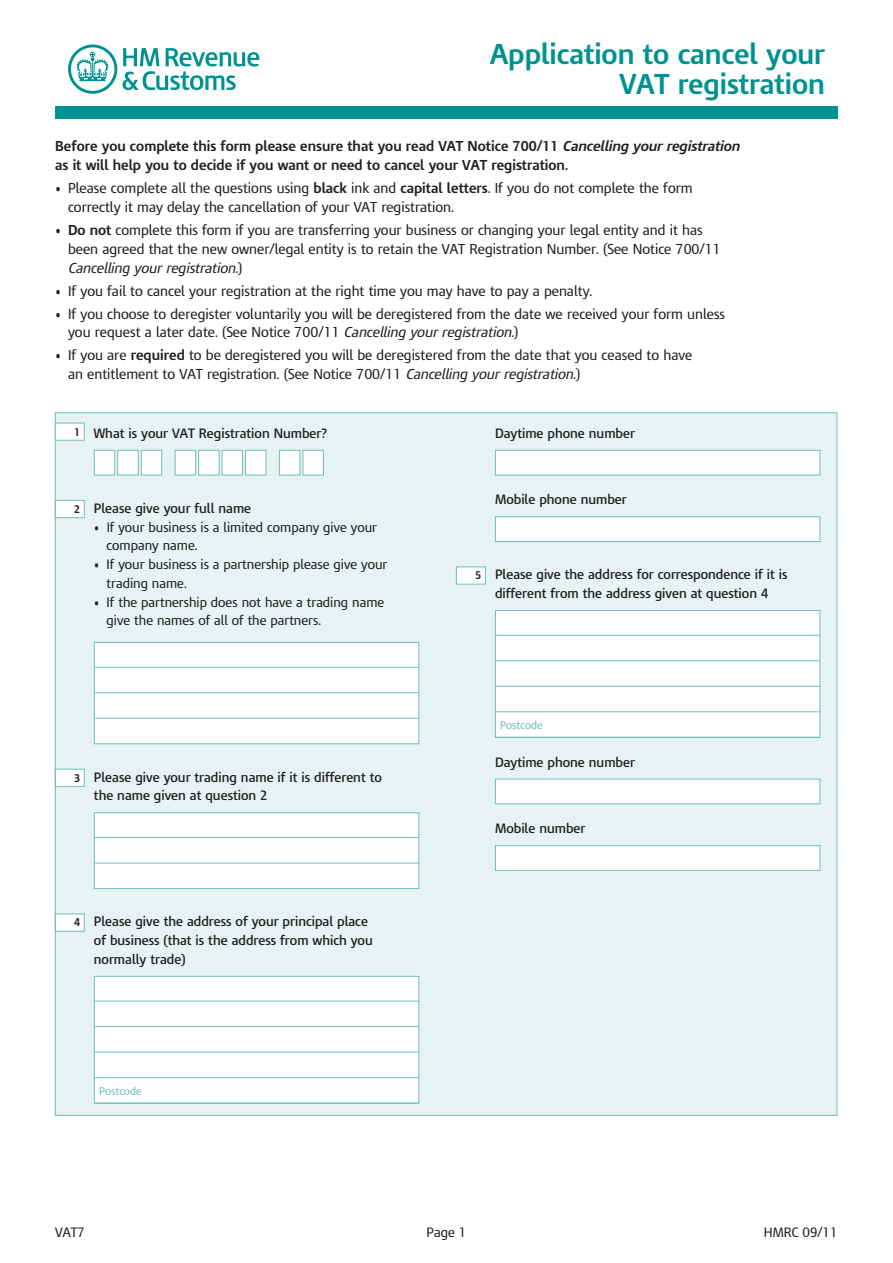
<style>
.page{position:relative;width:893px;height:1263px;background:#fff}
.page>*{position:absolute;margin:0;border:0;box-sizing:border-box;transform-origin:0 0}
.T01_A4_Title_single{font:700 27px/30px "HMRC Modena";color:#009290;text-align:right}
.T14_Bullets{font:13.5px/18.8px "HMRC Modena";color:#231f20}
.T15_Bullets__last{font:13.5px/18.8px "HMRC Modena";color:#231f20}
.T11_Bodytext{font:700 13.5px/18.8px "HMRC Modena";color:#231f20}
.T36_Bold_question_te{font:600 12.75px/18.8px "HMRC Modena";color:#231f20}
.T14_Bullets-2{font:12.75px/18.8px "HMRC Modena";color:#231f20}
.T15_Bullets__last-2{font:12.75px/18.8px "HMRC Modena";color:#231f20}
.T38_Regular_question{font:600 12.75px "HMRC Modena";color:#231f20}
.T71_EN_A4_Form_page{font:12.75px "HMRC Modena";color:#231f20}
.t1{font:10.5px "HMRC Modena";color:#6fbdbe}
.T35_Question_number{font:700 10.5px "HMRC Modena";color:#231f20}
.s1{font-style:italic}
.s2{font-weight:700}
</style>
<div class="page">
<svg style="left:68px;top:45px;width:191px;height:49px"></svg>
<div style="left:55px;top:106px;width:783px;height:13px;background:#009290"></div>
<div style="left:55px;top:413px;width:782px;height:702px;background:#e7f3f3"></div>
<div style="left:94px;top:450px;width:21px;height:25px;background:#fff;border:1px solid #6fbdbe"></div>
<div style="left:117px;top:450px;width:22px;height:25px;background:#fff;border:1px solid #6fbdbe"></div>
<div style="left:141px;top:450px;width:21px;height:25px;background:#fff;border:1px solid #6fbdbe"></div>
<div style="left:175px;top:450px;width:21px;height:25px;background:#fff;border:1px solid #6fbdbe"></div>
<div style="left:198px;top:450px;width:21px;height:25px;background:#fff;border:1px solid #6fbdbe"></div>
<div style="left:222px;top:450px;width:21px;height:25px;background:#fff;border:1px solid #6fbdbe"></div>
<div style="left:245px;top:450px;width:21px;height:25px;background:#fff;border:1px solid #6fbdbe"></div>
<div style="left:279px;top:450px;width:21px;height:25px;background:#fff;border:1px solid #6fbdbe"></div>
<div style="left:303px;top:450px;width:21px;height:25px;background:#fff;border:1px solid #6fbdbe"></div>
<div style="left:55px;top:500px;width:29px;height:18px;background:#fff"></div>
<div style="left:55px;top:500px;width:30px;height:18px;border:1px solid #6fbdbe"></div>
<div style="left:94px;top:642px;width:325px;height:102px;background:#fff"></div>
<hr style="left:94px;top:667px;width:325px;height:1px;background:#6fbdbe">
<hr style="left:94px;top:692px;width:325px;height:1px;background:#6fbdbe">
<hr style="left:94px;top:718px;width:325px;height:1px;background:#6fbdbe">
<div style="left:94px;top:642px;width:325px;height:102px;border:1px solid #6fbdbe"></div>
<div style="left:55px;top:769px;width:29px;height:17px;background:#fff"></div>
<div style="left:55px;top:769px;width:30px;height:18px;border:1px solid #6fbdbe"></div>
<div style="left:94px;top:813px;width:325px;height:75px;background:#fff"></div>
<hr style="left:94px;top:837px;width:325px;height:1px;background:#6fbdbe">
<hr style="left:94px;top:863px;width:325px;height:1px;background:#6fbdbe">
<div style="left:94px;top:812px;width:325px;height:77px;border:1px solid #6fbdbe"></div>
<div style="left:55px;top:914px;width:29px;height:17px;background:#fff"></div>
<div style="left:55px;top:913px;width:30px;height:18px;border:1px solid #6fbdbe"></div>
<div style="left:94px;top:976px;width:325px;height:127px;background:#fff"></div>
<hr style="left:94px;top:1001px;width:325px;height:1px;background:#6fbdbe">
<hr style="left:94px;top:1026px;width:325px;height:1px;background:#6fbdbe">
<hr style="left:94px;top:1052px;width:325px;height:1px;background:#6fbdbe">
<hr style="left:94px;top:1077px;width:325px;height:1px;background:#6fbdbe">
<hr style="left:94px;top:1103px;width:325px;height:1px;background:#6fbdbe">
<div style="left:94px;top:976px;width:325px;height:127px;border:1px solid #6fbdbe"></div>
<div style="left:495px;top:450px;width:325px;height:25px;background:#fff;border:1px solid #6fbdbe"></div>
<div style="left:495px;top:516px;width:325px;height:26px;background:#fff;border:1px solid #6fbdbe"></div>
<div style="left:456px;top:567px;width:29px;height:17px;background:#fff"></div>
<div style="left:456px;top:566px;width:30px;height:18px;border:1px solid #6fbdbe"></div>
<div style="left:495px;top:610px;width:325px;height:127px;background:#fff"></div>
<hr style="left:496px;top:635px;width:324px;height:1px;background:#6fbdbe">
<hr style="left:496px;top:660px;width:324px;height:1px;background:#6fbdbe">
<hr style="left:496px;top:686px;width:324px;height:1px;background:#6fbdbe">
<hr style="left:496px;top:711px;width:324px;height:1px;background:#6fbdbe">
<div style="left:495px;top:610px;width:325px;height:128px;border:1px solid #6fbdbe"></div>
<div style="left:495px;top:779px;width:325px;height:25px;background:#fff;border:1px solid #6fbdbe"></div>
<div style="left:495px;top:845px;width:325px;height:26px;background:#fff;border:1px solid #6fbdbe"></div>
<div style="left:55px;top:423px;width:29px;height:17px;background:#fff"></div>
<div style="left:55px;top:423px;width:30px;height:18px;border:1px solid #6fbdbe"></div>
<h1 class="T01_A4_Title_single" style="left:490px;top:39px;width:336px">Application to cancel your<br>VAT registration</h1>
<p class="T11_Bodytext" style="left:55px;top:137px;width:686px">Before you complete this form please ensure that you read VAT Notice 700/11 <span class="s1">Cancelling your registration </span>as it will help you to decide if you want or need to cancel your VAT registration.</p>
<p class="T14_Bullets" style="left:68px;top:179px;width:626px;text-indent:-13px">• Please complete all the questions using <span class="s2">black</span> ink and <span class="s2">capital letters</span>. If you do not complete the form correctly it may delay the cancellation of your VAT registration.</p>
<p class="T14_Bullets" style="left:68px;top:221px;width:654px;text-indent:-13px">• <span class="s2">Do not</span> complete this form if you are transferring your business or changing your legal entity and it has been agreed that the new owner/legal entity is to retain the VAT Registration Number. (See Notice 700/11<br><span class="s1">Cancelling your registration.</span>)</p>
<p class="T14_Bullets" style="left:55px;top:281px;width:539px">• If you fail to cancel your registration at the right time you may have to pay a penalty.</p>
<p class="T14_Bullets" style="left:68px;top:304px;width:659px;text-indent:-13px">• If you choose to deregister voluntarily you will be deregistered from the date we received your form unless you request a later date. (See Notice 700/11 <span class="s1">Cancelling your registration.</span>)</p>
<p class="T15_Bullets__last" style="left:68px;top:346px;width:626px;text-indent:-13px">• If you are <span class="s2">required</span> to be deregistered you will be deregistered from the date that you ceased to have an entitlement to VAT registration. (See Notice 700/11 <span class="s1">Cancelling your registration.</span>)</p>
<p class="T35_Question_number" style="left:74px;top:425px;width:8px">1</p>
<p class="T38_Regular_question" style="left:94px;top:425px;width:235px">What is your VAT Registration Number?</p>
<p class="T35_Question_number" style="left:74px;top:503px;width:8px">2</p>
<p class="T36_Bold_question_te" style="left:94px;top:499px;width:159px">Please give your full name</p>
<p class="T14_Bullets-2" style="left:107px;top:518px;width:272px;text-indent:-13px">• If your business is a limited company give your company name.</p>
<p class="T14_Bullets-2" style="left:107px;top:555px;width:282px;text-indent:-13px">• If your business is a partnership please give your trading name.</p>
<p class="T15_Bullets__last-2" style="left:107px;top:593px;width:279px;text-indent:-13px">• If the partnership does not have a trading name give the names of all of the partners.</p>
<p class="T35_Question_number" style="left:74px;top:771px;width:8px">3</p>
<p class="T36_Bold_question_te" style="left:94px;top:768px;width:290px">Please give your trading name if it is different to the name given at question 2</p>
<p class="T35_Question_number" style="left:74px;top:916px;width:8px">4</p>
<p class="T36_Bold_question_te" style="left:94px;top:912px;width:280px">Please give the address of your principal place of business (that is the address from which you normally trade)</p>
<p class="t1" style="left:99px;top:1084px;width:44px">Postcode</p>
<p class="T36_Bold_question_te" style="left:495px;top:424px;width:141px">Daytime phone number</p>
<p class="T36_Bold_question_te" style="left:495px;top:490px;width:133px">Mobile phone number</p>
<p class="T35_Question_number" style="left:475px;top:569px;width:8px">5</p>
<p class="T36_Bold_question_te" style="left:495px;top:565px;width:294px">Please give the address for correspondence if it is different from the address given at question 4</p>
<p class="t1" style="left:500px;top:719px;width:44px">Postcode</p>
<p class="T36_Bold_question_te" style="left:495px;top:753px;width:141px">Daytime phone number</p>
<p class="T36_Bold_question_te" style="left:495px;top:819px;width:92px">Mobile number</p>
<p class="T71_EN_A4_Form_page" style="left:55px;top:1225px;width:31px">VAT7</p>
<p class="T71_EN_A4_Form_page" style="left:427px;top:1225px;width:41px">Page 1</p>
<p class="T71_EN_A4_Form_page" style="left:764px;top:1225px;width:75px">HMRC 09/11</p>
</div>
